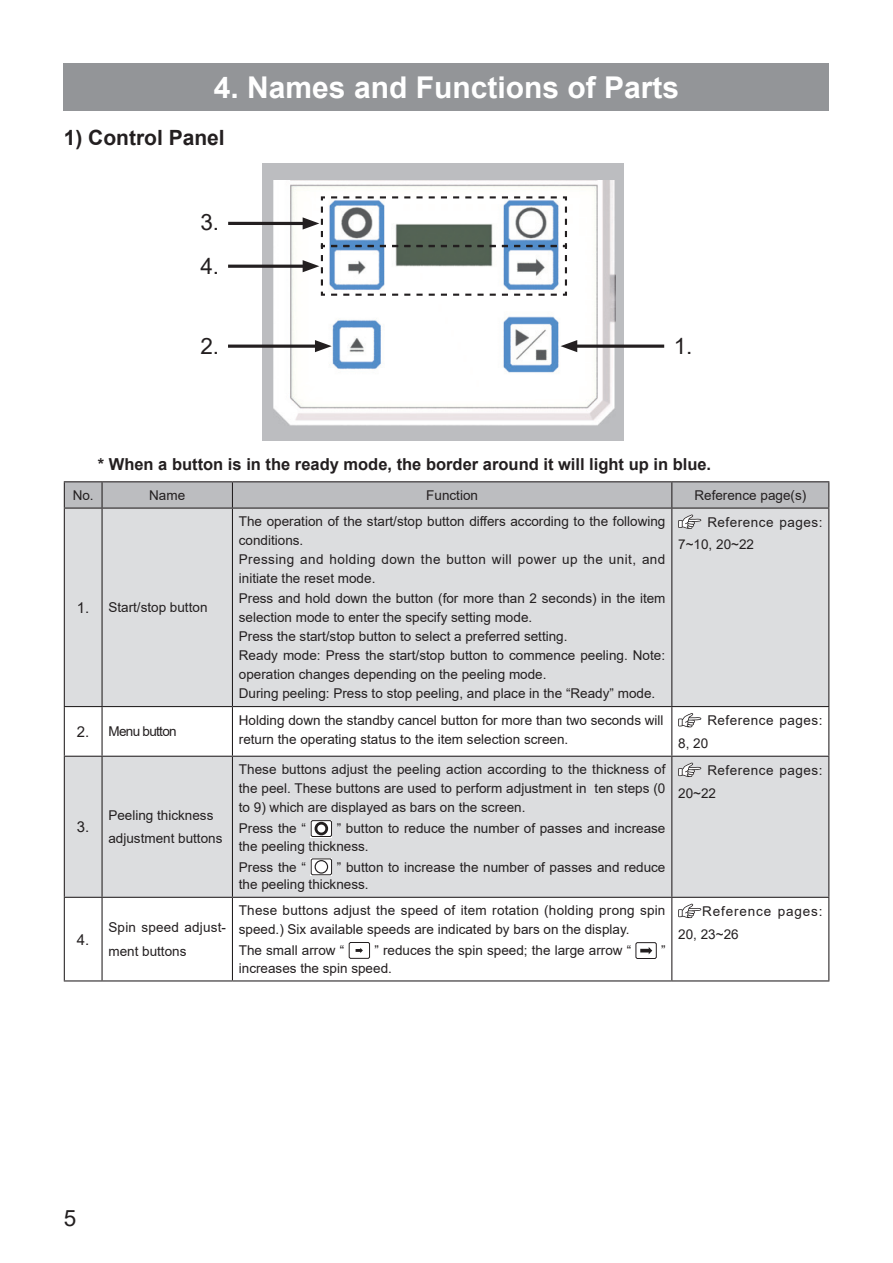
<style>
.page{position:relative;width:893px;height:1263px;background:#fff}
.page>*{position:absolute;margin:0;border:0;box-sizing:border-box;transform-origin:0 0}
.t1{font:700 30px "Arial";color:#fff}
.t2{font:22.5px "Arial";color:#231f20}
.t3{font:700 21px "Arial";color:#231f20}
.t4{font:700 16.5px "Arial";color:#231f20}
.t5{font:15px "Arial";color:#231f20}
.t6{font:13.5px/19.2px "Arial";color:#231f20}
.t7{font:13.5px/23px "Arial";letter-spacing:.035em;color:#231f20}
.t8{font:13.5px/23px "Arial";letter-spacing:.06em;color:#231f20}
.t9{font:13.5px "Arial";letter-spacing:-.05em;color:#231f20}
.s1{font-size:15px}
</style>
<div class="page">
<div style="left:64px;top:64px;width:765px;height:47px;background:#939598"></div>
<div style="left:263px;top:163px;width:361px;height:278px;background:#bcbdc0"></div>
<img style="left:273px;top:181px;width:342px;height:244px">
<hr style="left:228px;top:222px;width:81px;height:3px;background:#231f20">
<hr style="left:228px;top:265px;width:81px;height:3px;background:#231f20">
<svg style="left:303px;top:195px;width:265px;height:102px;background:#bfc8ce"></svg>
<hr style="left:228px;top:345px;width:93px;height:3px;background:#231f20">
<svg style="left:315px;top:340px;width:17px;height:12px"></svg>
<hr style="left:571px;top:345px;width:93px;height:3px;background:#231f20">
<svg style="left:561px;top:340px;width:16px;height:12px"></svg>
<svg style="left:65px;top:509px;width:763px;height:388px;background:#e0e0e2"></svg>
<hr style="left:64px;top:481px;width:38px;height:1px;background:#231f20">
<hr style="left:102px;top:481px;width:130px;height:1px;background:#231f20">
<hr style="left:232px;top:481px;width:440px;height:1px;background:#231f20">
<hr style="left:672px;top:481px;width:157px;height:1px;background:#231f20">
<div style="left:64px;top:482px;width:765px;height:25px;background:#bcbdc0"></div>
<hr style="left:64px;top:507px;width:38px;height:2px;background:#231f20">
<hr style="left:64px;top:509px;width:1px;height:197px;background:#231f20">
<hr style="left:102px;top:507px;width:130px;height:2px;background:#231f20">
<hr style="left:102px;top:509px;width:1px;height:197px;background:#231f20">
<hr style="left:232px;top:507px;width:440px;height:2px;background:#231f20">
<hr style="left:232px;top:509px;width:1px;height:197px;background:#231f20">
<hr style="left:672px;top:507px;width:157px;height:2px;background:#231f20">
<hr style="left:671px;top:509px;width:1px;height:197px;background:#231f20">
<hr style="left:828px;top:509px;width:1px;height:197px;background:#231f20">
<hr style="left:64px;top:706px;width:38px;height:1px;background:#231f20">
<hr style="left:64px;top:707px;width:1px;height:49px;background:#231f20">
<hr style="left:102px;top:706px;width:130px;height:1px;background:#231f20">
<hr style="left:102px;top:707px;width:1px;height:49px;background:#231f20">
<hr style="left:232px;top:706px;width:440px;height:1px;background:#231f20">
<hr style="left:232px;top:707px;width:1px;height:49px;background:#231f20">
<hr style="left:672px;top:706px;width:157px;height:1px;background:#231f20">
<hr style="left:671px;top:707px;width:1px;height:49px;background:#231f20">
<hr style="left:828px;top:707px;width:1px;height:49px;background:#231f20">
<hr style="left:64px;top:756px;width:38px;height:1px;background:#231f20">
<hr style="left:64px;top:757px;width:1px;height:140px;background:#231f20">
<hr style="left:102px;top:756px;width:130px;height:1px;background:#231f20">
<hr style="left:102px;top:757px;width:1px;height:140px;background:#231f20">
<hr style="left:232px;top:756px;width:440px;height:1px;background:#231f20">
<hr style="left:232px;top:757px;width:1px;height:140px;background:#231f20">
<hr style="left:672px;top:756px;width:157px;height:1px;background:#231f20">
<hr style="left:671px;top:757px;width:1px;height:140px;background:#231f20">
<hr style="left:828px;top:757px;width:1px;height:140px;background:#231f20">
<hr style="left:64px;top:897px;width:38px;height:1px;background:#231f20">
<hr style="left:64px;top:898px;width:1px;height:82px;background:#231f20">
<hr style="left:102px;top:897px;width:130px;height:1px;background:#231f20">
<hr style="left:102px;top:898px;width:1px;height:82px;background:#231f20">
<hr style="left:232px;top:897px;width:440px;height:1px;background:#231f20">
<hr style="left:232px;top:898px;width:1px;height:82px;background:#231f20">
<hr style="left:672px;top:897px;width:157px;height:1px;background:#231f20">
<hr style="left:671px;top:898px;width:1px;height:82px;background:#231f20">
<hr style="left:828px;top:898px;width:1px;height:82px;background:#231f20">
<hr style="left:64px;top:980px;width:38px;height:1px;background:#231f20">
<hr style="left:102px;top:980px;width:130px;height:1px;background:#231f20">
<hr style="left:232px;top:980px;width:440px;height:1px;background:#231f20">
<hr style="left:672px;top:980px;width:157px;height:1px;background:#231f20">
<svg style="left:678px;top:514px;width:23px;height:15px"></svg>
<svg style="left:678px;top:713px;width:23px;height:14px"></svg>
<svg style="left:311px;top:820px;width:21px;height:17px"></svg>
<svg style="left:311px;top:858px;width:21px;height:17px"></svg>
<svg style="left:678px;top:763px;width:23px;height:14px"></svg>
<svg style="left:348px;top:942px;width:22px;height:17px"></svg>
<svg style="left:635px;top:942px;width:22px;height:17px"></svg>
<svg style="left:678px;top:904px;width:23px;height:14px"></svg>
<h1 class="t1" style="left:214px;top:66px;width:467px">4. Names and Functions of Parts</h1>
<h3 class="t3" style="left:64px;top:122px;width:163px">1) Control Panel</h3>
<h2 class="t2" style="left:200px;top:206px;width:20px">3.</h2>
<h2 class="t2" style="left:200px;top:251px;width:20px">4.</h2>
<h2 class="t2" style="left:200px;top:331px;width:20px">2.</h2>
<h2 class="t2" style="left:674px;top:331px;width:20px">1.</h2>
<p class="t4" style="left:98px;top:453px;width:615px">* When a button is in the ready mode, the border around it will light up in blue.</p>
<p class="t6" style="left:73px;top:485px;width:23px">No.</p>
<p class="t6" style="left:149px;top:485px;width:38px">Name</p>
<p class="t6" style="left:426px;top:485px;width:53px">Function</p>
<p class="t6" style="left:694px;top:485px;width:113px">Reference page(s)</p>
<p class="t6" style="left:77px;top:598px;width:132px"><span class="s1">1.</span> Start/stop button</p>
<p class="t6" style="left:239px;top:512px;width:428px">The operation of the start/stop button differs according to the following conditions.<br>Pressing and holding down the button will power up the unit, and initiate the reset mode.<br>Press and hold down the button (for more than 2 seconds) in the item selection mode to enter the specify setting mode.<br>Press the start/stop button to select a preferred setting.<br>Ready mode: Press the start/stop button to commence peeling. Note: operation changes depending on the peeling mode.<br>During peeling: Press to stop peeling, and place in the “Ready” mode.</p>
<p class="t7" style="left:678px;top:510px;width:146px;text-indent:29px">Reference pages:<br>7~10, 20~22</p>
<p class="t9" style="left:77px;top:722px;width:101px"><span class="s1">2.</span> Menu button</p>
<p class="t6" style="left:239px;top:710px;width:426px">Holding down the standby cancel button for more than two seconds will return the operating status to the item selection screen.</p>
<p class="t7" style="left:678px;top:709px;width:146px;text-indent:29px">Reference pages:<br>8, 20</p>
<p class="t5" style="left:77px;top:816px;width:14px">3.</p>
<p class="t6" style="left:108px;top:803px;width:116px;line-height:23.4px">Peeling thickness adjustment buttons</p>
<p class="t5" style="left:77px;top:929px;width:14px">4.</p>
<p class="t6" style="left:108px;top:916px;width:119px;line-height:23.4px">Spin speed adjust&shy;ment buttons</p>
<p class="t6" style="left:239px;top:760px;width:428px;text-align:justify">These buttons adjust the peeling action according to the thickness of the peel. These buttons are used to perform adjustment in ten steps (0 to 9) which are displayed as bars on the screen.</p>
<p class="t6" style="left:239px;top:819px;width:69px">Press the “</p>
<p class="t6" style="left:239px;top:820px;width:428px;line-height:17.4px;text-indent:98px">” button to reduce the number of passes and increase the peeling thickness.</p>
<p class="t6" style="left:239px;top:857px;width:69px">Press the “</p>
<p class="t6" style="left:239px;top:858px;width:428px;line-height:17.4px;text-indent:98px">” button to increase the number of passes and reduce the peeling thickness.</p>
<p class="t6" style="left:239px;top:901px;width:428px">These buttons adjust the speed of item rotation (holding prong spin speed.) Six available speeds are indicated by bars on the display.</p>
<p class="t6" style="left:239px;top:941px;width:107px">The small arrow “</p>
<p class="t6" style="left:374px;top:941px;width:258px">” reduces the spin speed; the large arrow “</p>
<p class="t6" style="left:661px;top:941px;width:6px">”</p>
<p class="t6" style="left:239px;top:958px;width:155px">increases the spin speed.</p>
<p class="t7" style="left:678px;top:758px;width:146px;text-indent:29px">Reference pages:<br>20~22</p>
<p class="t8" style="left:678px;top:899px;width:146px;text-indent:24px">Reference pages:<br>20, 23~26</p>
<h2 class="t2" style="left:64px;top:1202px;width:14px">5</h2>
</div>
